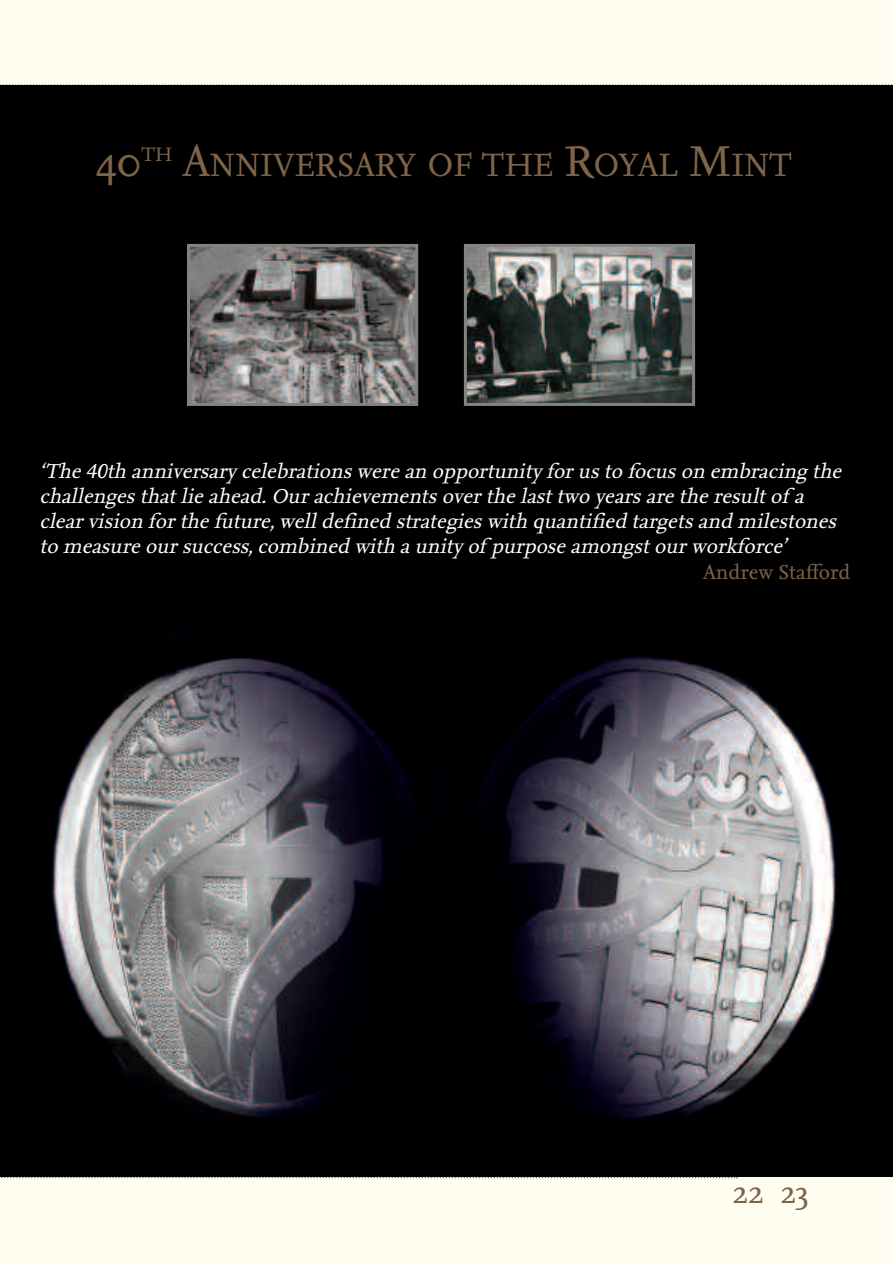
<style>
.page{position:relative;width:893px;height:1263px;background:#fffdf0}
.page>*{position:absolute;margin:0;border:0;box-sizing:border-box;transform-origin:0 0}
.t1{font:45px "Nexus Serif OT";color:#7e6448}
.t2{font:33.75px "Nexus Serif TF";color:#7e6448}
.t3{font:33px "Nexus Serif OT";color:#7e6448}
.t4{font:italic 21px/25.2px "Nexus Serif TF";color:#fff}
.t5{font:21px "Nexus Serif TF";color:#7e6448}
.t6{font:20.25px "Nexus Serif OT";color:#7e6448}
.s1{font-size:45px}
</style>
<div class="page">
<svg style="left:0;top:84px;width:892px;height:2px"></svg>
<svg style="left:1px;top:1177px;width:737px;height:1px"></svg>
<img style="left:0;top:86px;width:893px;height:1091px">
<img style="left:468px;top:248px;width:223px;height:154px">
<div style="left:464px;top:244px;width:231px;height:162px;border:3px solid #848280"></div>
<img style="left:191px;top:248px;width:223px;height:154px">
<div style="left:187px;top:244px;width:231px;height:162px;border:3px solid #848280"></div>
<p class="t6" style="left:141px;top:146px;width:32px">Th</p>
<h2 class="t2" style="left:182px;top:152px;width:611px"><span class="s1">A</span>NNIVERSARY OF THE <span class="s1">R</span>OYAL <span class="s1">M</span>INT</h2>
<h1 class="t1" style="left:96px;top:143px;width:47px">40</h1>
<p class="t4" style="left:39px;top:460px;width:807px">‘The 40th anniversary celebrations were an opportunity for us to focus on embracing the challenges that lie ahead. Our achievements over the last two years are the result of a clear vision for the future, well defined strategies with quantified targets and milestones to measure our success, combined with a unity of purpose amongst our workforce’</p>
<p class="t5" style="left:703px;top:564px;width:149px">Andrew Stafford</p>
<h3 class="t3" style="left:732px;top:1179px;width:78px">22 23</h3>
</div>
